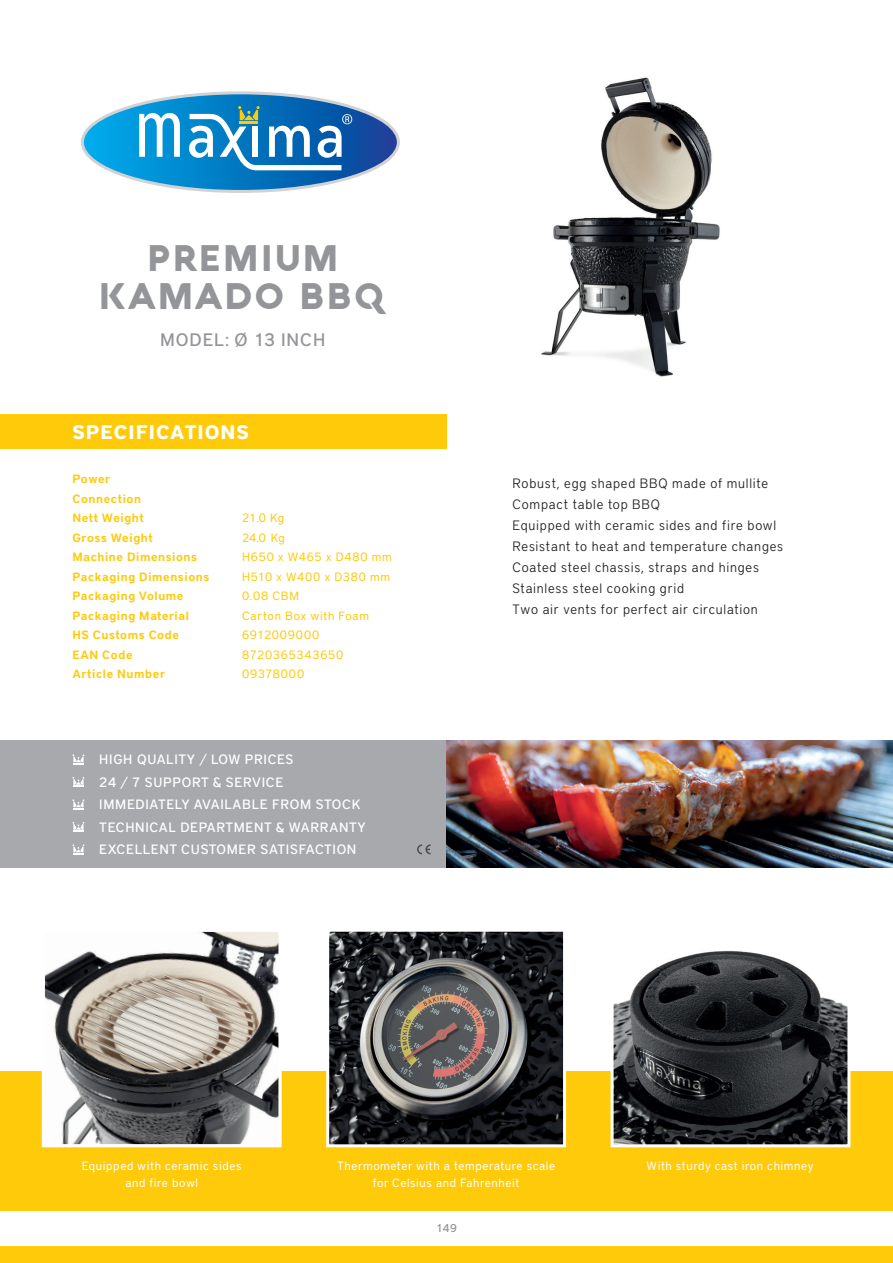
<style>
.page{position:relative;width:893px;height:1263px;background:#fff}
.page>*{position:absolute;margin:0;border:0;box-sizing:border-box;transform-origin:0 0}
.t1{font:900 36px/37.5px "Aquawax";letter-spacing:.055em;color:#939598;text-align:center}
.t2{font:700 19.5px "District Pro";letter-spacing:.05em;color:#fff}
.t3{font:500 18px "District Pro";letter-spacing:.05em;color:#939598}
.t4{font:300 13.5px/21px "District Pro";letter-spacing:.055em;color:#231f20}
.t5{font:500 13.5px/22.5px "District Pro";letter-spacing:.05em;color:#fff}
.t6{font:600 12px/19.5px "District Pro";letter-spacing:.05em;color:#feca0a}
.t7{font:12px/16.5px "District Pro";letter-spacing:.05em;color:#fff;text-align:center}
.t8{font:12px/19.5px "District Pro";letter-spacing:.065em;color:#feca0a}
.t9{font:500 11.25px "District Pro";color:#939598}
</style>
<div class="page">
<div style="left:0;top:1071px;width:893px;height:192px;background:#feca0a"></div>
<div style="left:0;top:1211px;width:893px;height:34px;background:#fff"></div>
<div style="left:0;top:740px;width:446px;height:128px;background:#a8a9ad"></div>
<div style="left:0;top:415px;width:446px;height:34px;background:#feca0a"></div>
<svg style="left:82px;top:93px;width:316px;height:99px"></svg>
<svg style="left:73px;top:754px;width:11px;height:10px"></svg>
<svg style="left:73px;top:777px;width:11px;height:10px"></svg>
<svg style="left:73px;top:799px;width:11px;height:10px"></svg>
<svg style="left:73px;top:844px;width:11px;height:10px"></svg>
<svg style="left:73px;top:822px;width:11px;height:10px"></svg>
<svg style="left:417px;top:844px;width:14px;height:10px"></svg>
<img style="left:446px;top:740px;width:447px;height:128px">
<img style="left:541px;top:77px;width:179px;height:300px">
<svg style="left:41px;top:931px;width:241px;height:217px;background:#9d9a95"></svg>
<svg style="left:326px;top:931px;width:241px;height:217px;background:#4b4a4a"></svg>
<svg style="left:610px;top:950px;width:241px;height:198px;background:#47494a"></svg>
<h1 class="t1" style="left:98px;top:239px;width:287px">PREMIUM<br>KAMADO BBQ</h1>
<h3 class="t3" style="left:160px;top:328px;width:167px">MODEL: Ø 13 INCH</h3>
<h2 class="t2" style="left:73px;top:418px;width:178px">SPECIFICATIONS</h2>
<p class="t6" style="left:73px;top:469px;width:138px">Power<br>Connection<br>Nett Weight<br>Gross Weight<br>Machine Dimensions<br>Packaging Dimensions<br>Packaging Volume<br>Packaging Material<br>HS Customs Code<br>EAN Code<br>Article Number</p>
<p class="t8" style="left:242px;top:507px;width:151px">21.0 Kg<br>24.0 Kg<br>H650 x W465 x D480 mm<br>H510 x W400 x D380 mm<br>0.08 CBM<br>Carton Box with Foam<br>6912009000<br>8720365343650<br>09378000</p>
<p class="t5" style="left:99px;top:748px;width:268px">HIGH QUALITY / LOW PRICES<br>24 / 7 SUPPORT &amp; SERVICE<br>IMMEDIATELY AVAILABLE FROM STOCK<br>TECHNICAL DEPARTMENT &amp; WARRANTY<br>EXCELLENT CUSTOMER SATISFACTION</p>
<p class="t4" style="left:513px;top:472px;width:272px">Robust, egg shaped BBQ made of mullite Compact table top BBQ<br>Equipped with ceramic sides and fire bowl Resistant to heat and temperature changes Coated steel chassis, straps and hinges Stainless steel cooking grid<br>Two air vents for perfect air circulation</p>
<p class="t7" style="left:82px;top:1157px;width:161px">Equipped with ceramic sides and fire bowl</p>
<p class="t7" style="left:337px;top:1157px;width:219px">Thermometer with a temperature scale for Celsius and Fahrenheit</p>
<p class="t7" style="left:647px;top:1157px;width:168px">With sturdy cast iron chimney</p>
<p class="t9" style="left:436px;top:1221px;width:22px">149</p>
</div>
